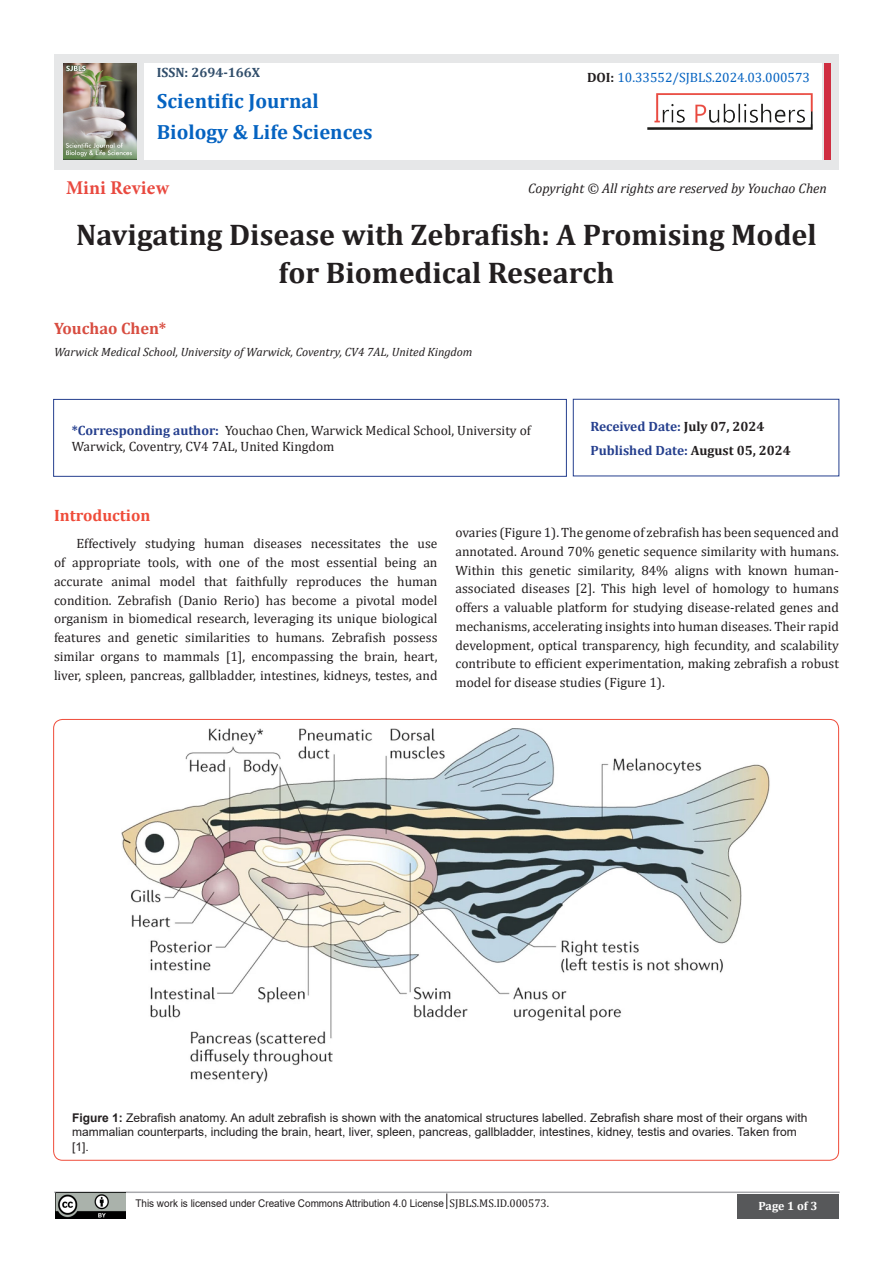
<style>
.page{position:relative;width:893px;height:1263px;background:#fff}
.page>*{position:absolute;margin:0;border:0;box-sizing:border-box;transform-origin:0 0}
.t1{font:700 30px/37.5px "Cambria";color:#231f20;text-align:center}
.t2{font:700 20.55px "Cambria";color:#0563c1}
.t3{font:700 19.5px "Minion Pro";letter-spacing:.005em;color:#e9493f}
.t4{font:700 16.5px "Cambria";color:#d84d41}
.t5{font:700 16.5px "Cambria";color:#ef4c3a}
.t6{font:italic 13.8px "Cambria";color:#231f20}
.t7{font:13.5px/18.8px "Cambria";color:#231f20;text-align:justify}
.t8{font:700 13.5px "Cambria";color:#253f8e}
.t9{font:13.5px "Cambria";color:#0563c1}
.t10{font:700 13.5px "Cambria";color:#314e6b}
.t11{font:12px/14.4px "Arial";color:#231f20}
.t12{font:italic 12px "Cambria";color:#231f20}
.t13{font:700 12px "Cambria";color:#fff}
.t14{font:10.65px "Arial";color:#231f20;scale:.94 1}
.s1{font-weight:700;color:#231f20}
.s2{font-weight:700;color:#253f8e}
.s3{color:#231f20}
.s4{font-weight:700}
.s5{font-family:"Cambria";font-size:11.25px}
</style>
<div class="page">
<hr style="left:54px;top:1191px;width:786px;height:2px;background:#a8a9ad">
<div style="left:737px;top:1194px;width:102px;height:25px;background:#57585a"></div>
<div style="left:54px;top:399px;width:512px;height:77px;border:1px solid #253f8e"></div>
<div style="left:573px;top:399px;width:266px;height:77px;border:1px solid #253f8e"></div>
<div style="left:54px;top:54px;width:785px;height:116px;background:#e6e7e8"></div>
<div style="left:145px;top:64px;width:677px;height:96px;background:#fff"></div>
<div style="left:824px;top:64px;width:7px;height:96px;background:#cf2e41"></div>
<img style="left:647px;top:94px;width:165px;height:36px">
<img style="left:55px;top:1192px;width:70px;height:26px">
<svg style="left:446px;top:1193px;width:1px;height:16px"></svg>
<img style="left:64px;top:64px;width:72px;height:96px">
<img style="left:122px;top:729px;width:648px;height:354px">
<p class="t10" style="left:157px;top:63px;width:105px">ISSN: 2694-166X</p>
<p class="t9" style="left:587px;top:69px;width:225px"><span class="s1">DOI:</span> 10.33552/SJBLS.2024.03.000573</p>
<p class="t2" style="left:157px;top:87px;width:163px">Scientific Journal</p>
<p class="t2" style="left:157px;top:117px;width:217px">Biology &amp; Life Sciences</p>
<p class="t3" style="left:66px;top:174px;width:104px">Mini Review</p>
<p class="t6" style="left:528px;top:178px;width:300px">Copyright © All rights are reserved by Youchao Chen</p>
<p class="t1" style="left:76px;top:215px;width:742px">Navigating Disease with Zebrafish: A Promising Model for Biomedical Research</p>
<p class="t4" style="left:54px;top:317px;width:114px">Youchao Chen*</p>
<p class="t12" style="left:54px;top:344px;width:420px">Warwick Medical School, University of Warwick, Coventry, CV4 7AL, United Kingdom</p>
<p class="t7" style="left:72px;top:422px;width:461px;line-height:16.5px"><span class="s2">*Corresponding author:</span> Youchao Chen, Warwick Medical School, University of<br>Warwick, Coventry, CV4 7AL, United Kingdom</p>
<p class="t8" style="left:590px;top:416px;width:176px">Received Date: <span class="s3">July 07, 2024</span></p>
<p class="t8" style="left:590px;top:441px;width:202px">Published Date: <span class="s3">August 05, 2024</span></p>
<p class="t5" style="left:54px;top:503px;width:98px">Introduction</p>
<p class="t7" style="left:54px;top:534px;width:385px;text-indent:22px">Effectively studying human diseases necessitates the use of appropriate tools, with one of the most essential being an accurate animal model that faithfully reproduces the human condition. Zebrafish (Danio Rerio) has become a pivotal model organism in biomedical research, leveraging its unique biological features and genetic similarities to humans. Zebrafish possess similar organs to mammals [1], encompassing the brain, heart, liver, spleen, pancreas, gallbladder, intestines, kidneys, testes, and</p>
<p class="t7" style="left:455px;top:523px;width:385px">ovaries (Figure 1). The genome of zebrafish has been sequenced and annotated. Around 70% genetic sequence similarity with humans.<br>Within this genetic similarity, 84% aligns with known human&shy;associated diseases [2]. This high level of homology to humans offers a valuable platform for studying disease-related genes and mechanisms, accelerating insights into human diseases. Their rapid development, optical transparency, high fecundity, and scalability contribute to efficient experimentation, making zebrafish a robust model for disease studies (Figure 1).</p>
<p class="t11" style="left:72px;top:1110px;width:737px"><span class="s4">Figure 1:</span> Zebrafish anatomy. An adult zebrafish is shown with the anatomical structures labelled. Zebrafish share most of their organs with mammalian counterparts, including the brain, heart, liver, spleen, pancreas, gallbladder, intestines, kidney, testis and ovaries. Taken from [1].</p>
<p class="t14" style="left:135px;top:1196px;width:442px">This work is licensed under Creative Commons Attribution 4.0 License <span class="s5">SJBLS.MS.ID.000573.</span></p>
<p class="t13" style="left:758px;top:1197px;width:60px">Page 1 of 3</p>
</div>
